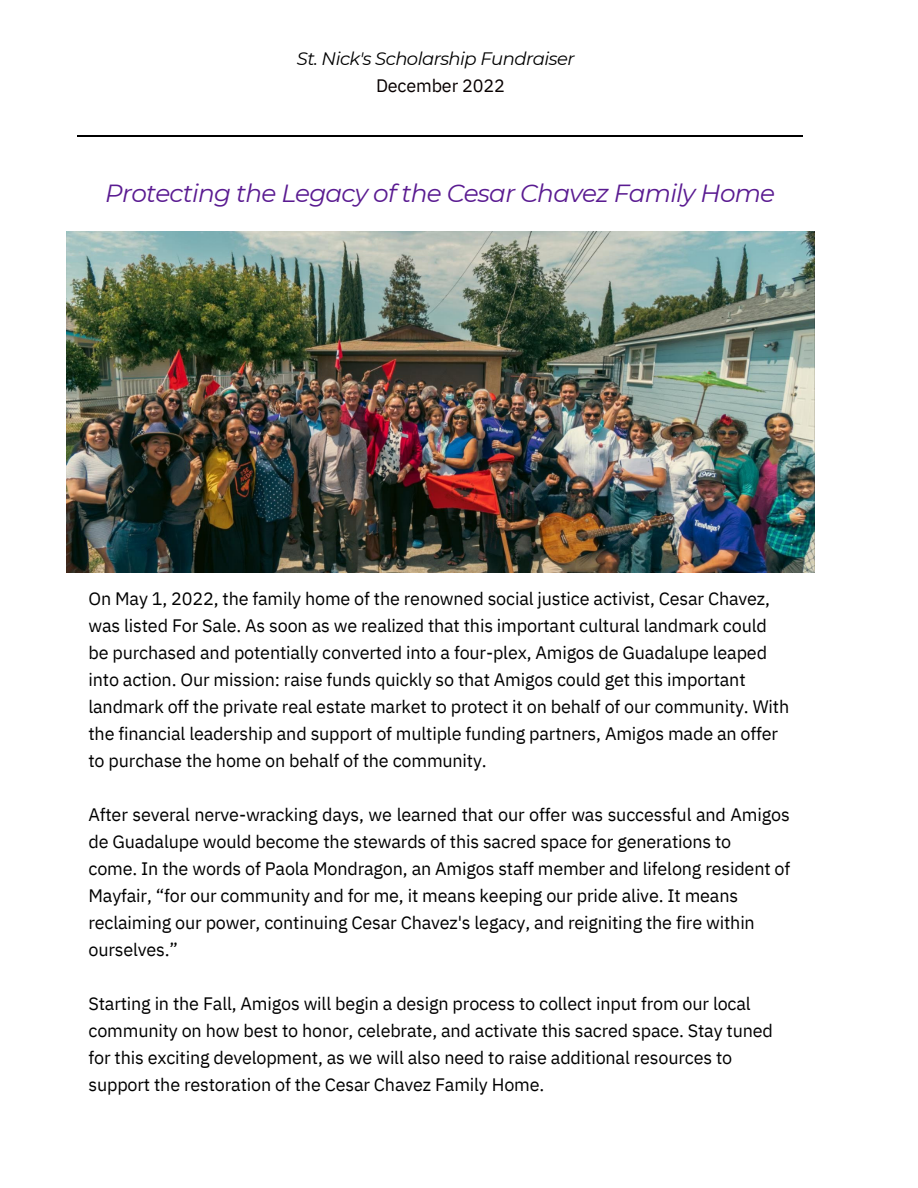
<style>
.page{position:relative;width:918px;height:1188px;background:#fff}
.page>*{position:absolute;margin:0;border:0;box-sizing:border-box;transform-origin:0 0}
.t1{font:italic 24.75px "Montserrat";letter-spacing:-.03em;color:#5a1b91}
.t2{font:18px/27px "IBM Plex Sans";letter-spacing:-.01em;color:#000}
.t3{font:italic 18px "Montserrat";letter-spacing:-.03em;color:#000}
.t4{font:18px "IBM Plex Sans";letter-spacing:-.01em;color:#080000}
</style>
<div class="page">
<hr style="left:77px;top:136px;width:726px;height:1px;background:#000">
<img style="left:66px;top:231px;width:748px;height:341px">
<p class="t3" style="left:297px;top:48px;width:279px">St. Nick's Scholarship Fundraiser</p>
<p class="t4" style="left:376px;top:74px;width:130px">December 2022</p>
<h1 class="t1" style="left:105px;top:178px;width:672px">Protecting the Legacy of the Cesar Chavez Family Home</h1>
<p class="t2" style="left:89px;top:585px;width:702px">On May 1, 2022, the family home of the renowned social justice activist, Cesar Chavez, was listed For Sale. As soon as we realized that this important cultural landmark could be purchased and potentially converted into a four-plex, Amigos de Guadalupe leaped into action. Our mission: raise funds quickly so that Amigos could get this important landmark off the private real estate market to protect it on behalf of our community. With the financial leadership and support of multiple funding partners, Amigos made an offer to purchase the home on behalf of the community.</p>
<p class="t2" style="left:89px;top:801px;width:703px">After several nerve-wracking days, we learned that our offer was successful and Amigos de Guadalupe would become the stewards of this sacred space for generations to<br>come. In the words of Paola Mondragon, an Amigos staff member and lifelong resident of Mayfair, “for our community and for me, it means keeping our pride alive. It means reclaiming our power, continuing Cesar Chavez's legacy, and reigniting the fire within ourselves.”</p>
<p class="t2" style="left:89px;top:990px;width:686px">Starting in the Fall, Amigos will begin a design process to collect input from our local community on how best to honor, celebrate, and activate this sacred space. Stay tuned for this exciting development, as we will also need to raise additional resources to support the restoration of the Cesar Chavez Family Home.</p>
</div>
